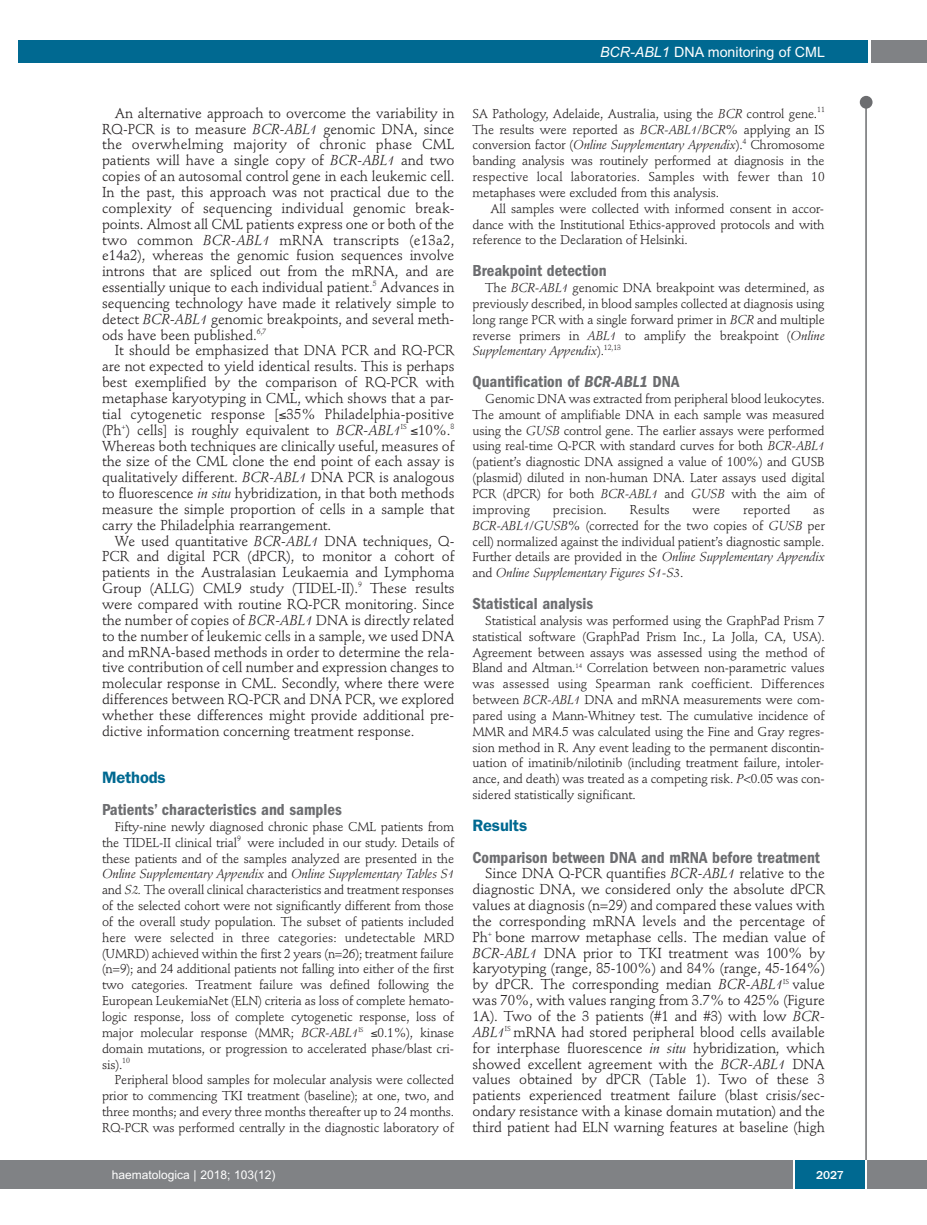
<style>
.page{position:relative;width:927px;height:1225px;background:#fff}
.page>*{position:absolute;margin:0;border:0;box-sizing:border-box;transform-origin:0 0}
.t1{font:600 condensed 16.5px "Franklin Gothic";color:#6c6d70}
.t2{font:600 16.5px "Franklin Gothic";letter-spacing:-.01em;color:#006991}
.t3{font:14.25px/15.9px "Stempel Schneidler";letter-spacing:-.005em;color:#231f20;text-align:justify}
.t4{font:14.25px "Arial";color:#fff}
.t5{font:12.75px/15.9px "Stempel Schneidler";letter-spacing:-.015em;color:#231f20;text-align:justify}
.t6{font:12.75px "Stempel Schneidler";letter-spacing:.005em;color:#231f20}
.t7{font:12px "Arial";color:#fff}
.t8{font:500 12px "Franklin Gothic";color:#fff}
.s1{font-style:italic}
</style>
<div class="page">
<div style="left:860px;top:96px;width:12px;height:13px;background:#6c6d70;border-radius:50%"></div>
<hr style="left:865px;top:98px;width:2px;height:1062px;background:#6c6d70">
<div style="left:871px;top:40px;width:56px;height:22px;background:#808285"></div>
<div style="left:18px;top:40px;width:849px;height:22px;background:#006991"></div>
<div style="left:17px;top:1160px;width:910px;height:28px;background:#808285"></div>
<div style="left:795px;top:1160px;width:70px;height:28px;background:#006991"></div>
<hr style="left:793px;top:1160px;width:2px;height:28px;background:#fff">
<hr style="left:865px;top:1160px;width:2px;height:28px;background:#fff">
<div style="left:0;top:1160px;width:17px;height:28px;background:#808285"></div>
<p class="t4" style="left:600px;top:44px;width:226px"><span class="s1">BCR-ABL1</span> DNA monitoring of CML</p>
<p class="t3" style="left:102px;top:106px;width:354px;text-indent:13px">An alternative approach to overcome the variability in RQ-PCR is to measure <span class="s1">BCR-ABL1</span> genomic DNA, since the overwhelming majority of chronic phase CML patients will have a single copy of <span class="s1">BCR-ABL1</span> and two copies of an autosomal control gene in each leukemic cell.<br>In the past, this approach was not practical due to the complexity of sequencing individual genomic break&shy;points. Almost all CML patients express one or both of the two common <span class="s1">BCR-ABL1</span> mRNA transcripts (e13a2, e14a2), whereas the genomic fusion sequences involve introns that are spliced out from the mRNA, and are essentially unique to each individual patient.<sup>5</sup> Advances in sequencing technology have made it relatively simple to detect <span class="s1">BCR-ABL1</span> genomic breakpoints, and several meth&shy;ods have been published.<sup>6,7</sup></p>
<p class="t3" style="left:102px;top:344px;width:354px;text-indent:13px">It should be emphasized that DNA PCR and RQ-PCR are not expected to yield identical results. This is perhaps best exemplified by the comparison of RQ-PCR with metaphase karyotyping in CML, which shows that a par&shy;tial cytogenetic response [≤35% Philadelphia-positive (Ph<sup>+</sup>) cells] is roughly equivalent to <span class="s1">BCR-ABL1</span><sup>IS</sup> ≤10%.<sup>8<br></sup>Whereas both techniques are clinically useful, measures of the size of the CML clone the end point of each assay is qualitatively different. <span class="s1">BCR-ABL1</span> DNA PCR is analogous to fluorescence <span class="s1">in situ</span> hybridization, in that both methods measure the simple proportion of cells in a sample that carry the Philadelphia rearrangement.</p>
<p class="t3" style="left:102px;top:534px;width:354px;text-indent:13px">We used quantitative <span class="s1">BCR-ABL1</span> DNA techniques, Q-PCR and digital PCR (dPCR), to monitor a cohort of patients in the Australasian Leukaemia and Lymphoma Group (ALLG) CML9 study (TIDEL-II).<sup>9</sup> These results were compared with routine RQ-PCR monitoring. Since the number of copies of <span class="s1">BCR-ABL1</span> DNA is directly related to the number of leukemic cells in a sample, we used DNA and mRNA-based methods in order to determine the rela&shy;tive contribution of cell number and expression changes to molecular response in CML. Secondly, where there were differences between RQ-PCR and DNA PCR, we explored whether these differences might provide additional pre&shy;dictive information concerning treatment response.</p>
<p class="t2" style="left:102px;top:772px;width:65px">Methods</p>
<p class="t1" style="left:102px;top:804px;width:241px">Patients’ characteristics and samples</p>
<p class="t5" style="left:102px;top:819px;width:354px;text-indent:13px">Fifty-nine newly diagnosed chronic phase CML patients from the TIDEL-II clinical trial<sup>9</sup> were included in our study. Details of these patients and of the samples analyzed are presented in the <span class="s1">Online Supplementary Appendix</span> and <span class="s1">Online Supplementary Tables S1 </span>and <span class="s1">S2.</span> The overall clinical characteristics and treatment responses of the selected cohort were not significantly different from those of the overall study population. The subset of patients included here were selected in three categories: undetectable MRD (UMRD) achieved within the first 2 years (n=26); treatment failure (n=9); and 24 additional patients not falling into either of the first two categories. Treatment failure was defined following the European LeukemiaNet (ELN) criteria as loss of complete hemato&shy;logic response, loss of complete cytogenetic response, loss of major molecular response (MMR; <span class="s1">BCR-ABL1</span><sup>IS</sup> ≤0.1%), kinase domain mutations, or progression to accelerated phase/blast cri&shy;sis).<sup>10</sup></p>
<p class="t5" style="left:102px;top:1073px;width:354px;text-indent:13px">Peripheral blood samples for molecular analysis were collected prior to commencing TKI treatment (baseline); at one, two, and three months; and every three months thereafter up to 24 months.<br>RQ-PCR was performed centrally in the diagnostic laboratory of</p>
<p class="t5" style="left:472px;top:107px;width:354px">SA Pathology, Adelaide, Australia, using the <span class="s1">BCR</span> control gene.<sup>11<br></sup>The results were reported as <span class="s1">BCR-ABL1</span>/<span class="s1">BCR</span>% applying an IS conversion factor (<span class="s1">Online Supplementary Appendix</span>).<sup>4</sup> Chromosome banding analysis was routinely performed at diagnosis in the respective local laboratories. Samples with fewer than 10 metaphases were excluded from this analysis.</p>
<p class="t5" style="left:472px;top:202px;width:354px;text-indent:18px">All samples were collected with informed consent in accor&shy;dance with the Institutional Ethics-approved protocols and with reference to the Declaration of Helsinki.</p>
<p class="t1" style="left:472px;top:265px;width:136px">Breakpoint detection</p>
<p class="t5" style="left:472px;top:281px;width:354px;text-indent:13px">The <span class="s1">BCR-ABL1</span> genomic DNA breakpoint was determined, as previously described, in blood samples collected at diagnosis using long range PCR with a single forward primer in <span class="s1">BCR</span> and multiple reverse primers in <span class="s1">ABL1</span> to amplify the breakpoint (<span class="s1">Online Supplementary Appendix</span>).<sup>12,13</sup></p>
<p class="t1" style="left:472px;top:376px;width:208px">Quantification of <span class="s1">BCR-ABL1</span> DNA</p>
<p class="t5" style="left:472px;top:392px;width:354px;text-indent:13px">Genomic DNA was extracted from peripheral blood leukocytes.<br>The amount of amplifiable DNA in each sample was measured using the <span class="s1">GUSB</span> control gene. The earlier assays were performed using real-time Q-PCR with standard curves for both <span class="s1">BCR-ABL1 </span>(patient’s diagnostic DNA assigned a value of 100%) and GUSB (plasmid) diluted in non-human DNA. Later assays used digital PCR (dPCR) for both <span class="s1">BCR-ABL1</span> and <span class="s1">GUSB</span> with the aim of improving</p>
<p class="t6" style="left:553px;top:504px;width:55px">precision.</p>
<p class="t6" style="left:630px;top:504px;width:41px">Results</p>
<p class="t5" style="left:692px;top:503px;width:29px">were</p>
<p class="t6" style="left:743px;top:504px;width:49px">reported</p>
<p class="t5" style="left:472px;top:503px;width:354px;text-indent:341px">as <span class="s1">BCR-ABL1</span>/<span class="s1">GUSB</span>% (corrected for the two copies of <span class="s1">GUSB</span> per cell) normalized against the individual patient’s diagnostic sample.<br>Further details are provided in the <span class="s1">Online Supplementary Appendix </span>and <span class="s1">Online Supplementary Figures S1-S3</span>.</p>
<p class="t1" style="left:472px;top:598px;width:122px">Statistical analysis</p>
<p class="t5" style="left:472px;top:614px;width:354px;text-indent:13px">Statistical analysis was performed using the GraphPad Prism 7 statistical software (GraphPad Prism Inc., La Jolla, CA, USA).<br>Agreement between assays was assessed using the method of Bland and Altman.<sup>14</sup> Correlation between non-parametric values was assessed using Spearman rank coefficient. Differences between <span class="s1">BCR-ABL1</span> DNA and mRNA measurements were com&shy;pared using a Mann-Whitney test. The cumulative incidence of MMR and MR4.5 was calculated using the Fine and Gray regres&shy;sion method in R. Any event leading to the permanent discontin&shy;uation of imatinib/nilotinib (including treatment failure, intoler&shy;ance, and death) was treated as a competing risk. <span class="s1">P</span>&lt;0.05 was con&shy;sidered statistically significant.</p>
<p class="t2" style="left:472px;top:819px;width:56px">Results</p>
<p class="t1" style="left:472px;top:851px;width:349px">Comparison between DNA and mRNA before treatment</p>
<p class="t3" style="left:472px;top:867px;width:354px;text-indent:13px">Since DNA Q-PCR quantifies <span class="s1">BCR-ABL1</span> relative to the diagnostic DNA, we considered only the absolute dPCR values at diagnosis (n=29) and compared these values with the corresponding mRNA levels and the percentage of Ph<sup>+</sup> bone marrow metaphase cells. The median value of <span class="s1">BCR-ABL1</span> DNA prior to TKI treatment was 100% by karyotyping (range, 85-100%) and 84% (range, 45-164%) by dPCR. The corresponding median <span class="s1">BCR-ABL1</span><sup>IS</sup> value was 70%, with values ranging from 3.7% to 425% (Figure 1A). Two of the 3 patients (#1 and #3) with low <span class="s1">BCR-ABL1</span><sup>IS</sup> mRNA had stored peripheral blood cells available for interphase fluorescence <span class="s1">in situ</span> hybridization, which showed excellent agreement with the <span class="s1">BCR-ABL1</span> DNA values obtained by dPCR (Table 1). Two of these 3 patients experienced treatment failure (blast crisis/sec&shy;ondary resistance with a kinase domain mutation) and the third patient had ELN warning features at baseline (high</p>
<p class="t7" style="left:112px;top:1167px;width:165px">haematologica | 2018; 103(12)</p>
<p class="t8" style="left:816px;top:1167px;width:29px">2027</p>
</div>
